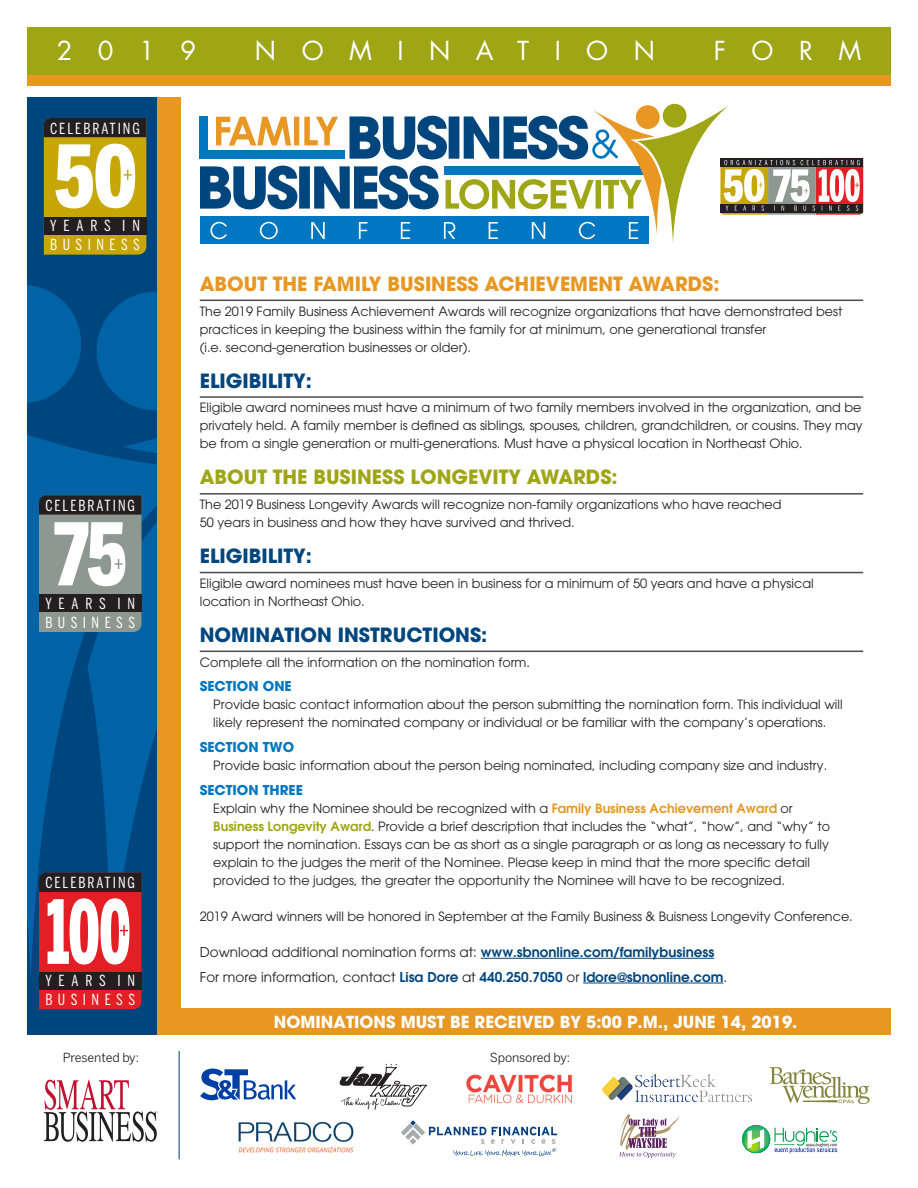
<style>
.page{position:relative;width:918px;height:1188px;background:#fff}
.page>*{position:absolute;margin:0;border:0;box-sizing:border-box;transform-origin:0 0}
.t1{font:25.5px "Futura";letter-spacing:1em;color:#fff}
.t2{font:700 19.5px "Avant Garde";color:#00467e}
.t3{font:700 19.5px "Avant Garde";color:#e79722}
.t4{font:700 19.5px "Avant Garde";color:#9ea615}
.t5{font:700 16.5px "Avant Garde";color:#fff}
.t6{font:15.15px "Benton Sans Comp";letter-spacing:.35em;color:#fff}
.t7{font:15.15px "Benton Sans Comp";letter-spacing:.13em;color:#fff}
.t8{font:600 13.5px "Avant Garde";color:#00467e}
.t9{font:13.5px "Avant Garde";color:#231f20}
.t10{font:700 13.5px "Avant Garde";color:#0077c0}
.t11{font:12.75px/18px "Avant Garde";color:#231f20}
.t12{font:12.45px "Benton Sans";letter-spacing:-.015em;color:#231f20}
.s1{font-weight:600;color:#e79722}
.s2{font-weight:600;color:#9ea615}
.s3{font-weight:600;color:#00467e}
.s4{font-weight:400;color:#231f20}
</style>
<div class="page">
<div style="left:27px;top:97px;width:153px;height:938px;background:#00467e"></div>
<svg style="left:27px;top:292px;width:130px;height:684px;fill:#0063a5"></svg>
<svg style="left:27px;top:285px;width:55px;height:119px"></svg>
<div style="left:27px;top:27px;width:864px;height:48px;background:#9ea615"></div>
<hr style="left:200px;top:300px;width:663px;height:1px;background:#4b4c4d">
<hr style="left:200px;top:396px;width:663px;height:2px;background:#4b4c4d">
<hr style="left:200px;top:493px;width:663px;height:2px;background:#4b4c4d">
<hr style="left:200px;top:572px;width:663px;height:1px;background:#4b4c4d">
<hr style="left:200px;top:651px;width:663px;height:1px;background:#4b4c4d">
<hr style="left:481px;top:958px;width:233px;height:1px;background:#00467e">
<hr style="left:583px;top:983px;width:141px;height:1px;background:#00467e">
<div style="left:180px;top:1009px;width:711px;height:26px;background:#e79722"></div>
<div style="left:27px;top:75px;width:864px;height:11px;background:#e79722"></div>
<div style="left:157px;top:97px;width:23px;height:938px;background:#e79722"></div>
<hr style="left:179px;top:1051px;width:1px;height:108px;background:#00467e">
<svg style="left:200px;top:1069px;width:96px;height:31px"></svg>
<img style="left:603px;top:1075px;width:148px;height:26px">
<div style="left:742px;top:1125px;width:28px;height:28px;background:#15aa68;border-radius:50%"></div>
<svg style="left:742px;top:1126px;width:28px;height:27px"></svg>
<div style="left:743px;top:1126px;width:26px;height:27px;background:#00a95d;border-radius:50%"></div>
<div style="left:743px;top:1128px;width:25px;height:25px;background:#13ac58;border-radius:50%"></div>
<div style="left:744px;top:1129px;width:23px;height:23px;background:#1cae58;border-radius:50%"></div>
<div style="left:744px;top:1131px;width:21px;height:21px;background:#2fb357;border-radius:50%"></div>
<svg style="left:745px;top:1126px;width:92px;height:27px"></svg>
<svg style="left:44px;top:1080px;width:114px;height:62px"></svg>
<img style="left:466px;top:1074px;width:106px;height:30px">
<svg style="left:340px;top:1064px;width:87px;height:46px"></svg>
<svg style="left:770px;top:1067px;width:100px;height:37px"></svg>
<img style="left:238px;top:1121px;width:116px;height:32px">
<svg style="left:401px;top:1120px;width:156px;height:36px"></svg>
<svg style="left:619px;top:1114px;width:62px;height:44px"></svg>
<svg style="left:200px;top:104px;width:663px;height:140px"></svg>
<svg style="left:39px;top:873px;width:103px;height:136px;background:#b4565a"></svg>
<svg style="left:39px;top:495px;width:103px;height:137px;background:#858a87"></svg>
<svg style="left:44px;top:118px;width:102px;height:137px;background:#a79649"></svg>
<p class="t1" style="left:57px;top:33px;width:141px">2019</p>
<p class="t1" style="left:255px;top:33px;width:402px">NOMINATION</p>
<p class="t1" style="left:714px;top:33px;width:149px">FORM</p>
<p class="t7" style="left:50px;top:119px;width:91px">CELEBRATING</p>
<p class="t6" style="left:50px;top:217px;width:91px">YEARS IN</p>
<p class="t6" style="left:50px;top:236px;width:91px">BUSINESS</p>
<p class="t7" style="left:45px;top:497px;width:91px">CELEBRATING</p>
<p class="t6" style="left:45px;top:594px;width:91px">YEARS IN</p>
<p class="t6" style="left:45px;top:613px;width:91px">BUSINESS</p>
<p class="t7" style="left:45px;top:874px;width:91px">CELEBRATING</p>
<p class="t6" style="left:45px;top:972px;width:91px">YEARS IN</p>
<p class="t6" style="left:45px;top:991px;width:91px">BUSINESS</p>
<p class="t3" style="left:200px;top:271px;width:521px">ABOUT THE FAMILY BUSINESS ACHIEVEMENT AWARDS:</p>
<p class="t11" style="left:200px;top:302px;width:644px">The 2019 Family Business Achievement Awards will recognize organizations that have demonstrated best practices in keeping the business within the family for at minimum, one generational transfer<br>(i.e. second-generation businesses or older).</p>
<p class="t2" style="left:200px;top:368px;width:114px">ELIGIBILITY:</p>
<p class="t11" style="left:200px;top:399px;width:664px;text-align:justify">Eligible award nominees must have a minimum of two family members involved in the organization, and be privately held. A family member is defined as siblings, spouses, children, grandchildren, or cousins. They may be from a single generation or multi-generations. Must have a physical location in Northeast Ohio.</p>
<p class="t4" style="left:200px;top:465px;width:419px">ABOUT THE BUSINESS LONGEVITY AWARDS:</p>
<p class="t11" style="left:200px;top:495px;width:583px">The 2019 Business Longevity Awards will recognize non-family organizations who have reached<br>50 years in business and how they have survived and thrived.</p>
<p class="t2" style="left:200px;top:543px;width:114px">ELIGIBILITY:</p>
<p class="t11" style="left:200px;top:574px;width:615px">Eligible award nominees must have been in business for a minimum of 50 years and have a physical location in Northeast Ohio.</p>
<p class="t2" style="left:200px;top:622px;width:289px">NOMINATION INSTRUCTIONS:</p>
<p class="t11" style="left:200px;top:653px;width:332px">Complete all the information on the nomination form.</p>
<p class="t10" style="left:200px;top:678px;width:93px">SECTION ONE</p>
<p class="t11" style="left:213px;top:696px;width:631px">Provide basic contact information about the person submitting the nomination form. This individual will likely represent the nominated company or individual or be familiar with the company’s operations.</p>
<p class="t10" style="left:200px;top:738px;width:96px">SECTION TWO</p>
<p class="t11" style="left:213px;top:756px;width:615px">Provide basic information about the person being nominated, including company size and industry.</p>
<p class="t10" style="left:200px;top:781px;width:105px">SECTION THREE</p>
<p class="t11" style="left:213px;top:799px;width:618px">Explain why the Nominee should be recognized with a <span class="s1">Family Business Achievement Award</span> or <span class="s2">Business Longevity Award</span>. Provide a brief description that includes the “what”, “how”, and “why” to support the nomination. Essays can be as short as a single paragraph or as long as necessary to fully explain to the judges the merit of the Nominee. Please keep in mind that the more specific detail provided to the judges, the greater the opportunity the Nominee will have to be recognized.</p>
<p class="t11" style="left:200px;top:907px;width:655px">2019 Award winners will be honored in September at the Family Business &amp; Buisness Longevity Conference.</p>
<p class="t9" style="left:200px;top:944px;width:516px">Download additional nomination forms at: <span class="s3">www.sbnonline.com/familybusiness</span></p>
<p class="t8" style="left:200px;top:968px;width:529px"><span class="s4">For more information, contact</span> Lisa Dore <span class="s4">at</span> 440.250.7050 <span class="s4">or</span> ldore@sbnonline.com<span class="s4">.</span></p>
<p class="t5" style="left:274px;top:1012px;width:525px">NOMINATIONS MUST BE RECEIVED BY 5:00 P.M., JUNE 14, 2019.</p>
<p class="t12" style="left:63px;top:1050px;width:78px">Presented by:</p>
<p class="t12" style="left:490px;top:1050px;width:82px">Sponsored by:</p>
</div>
